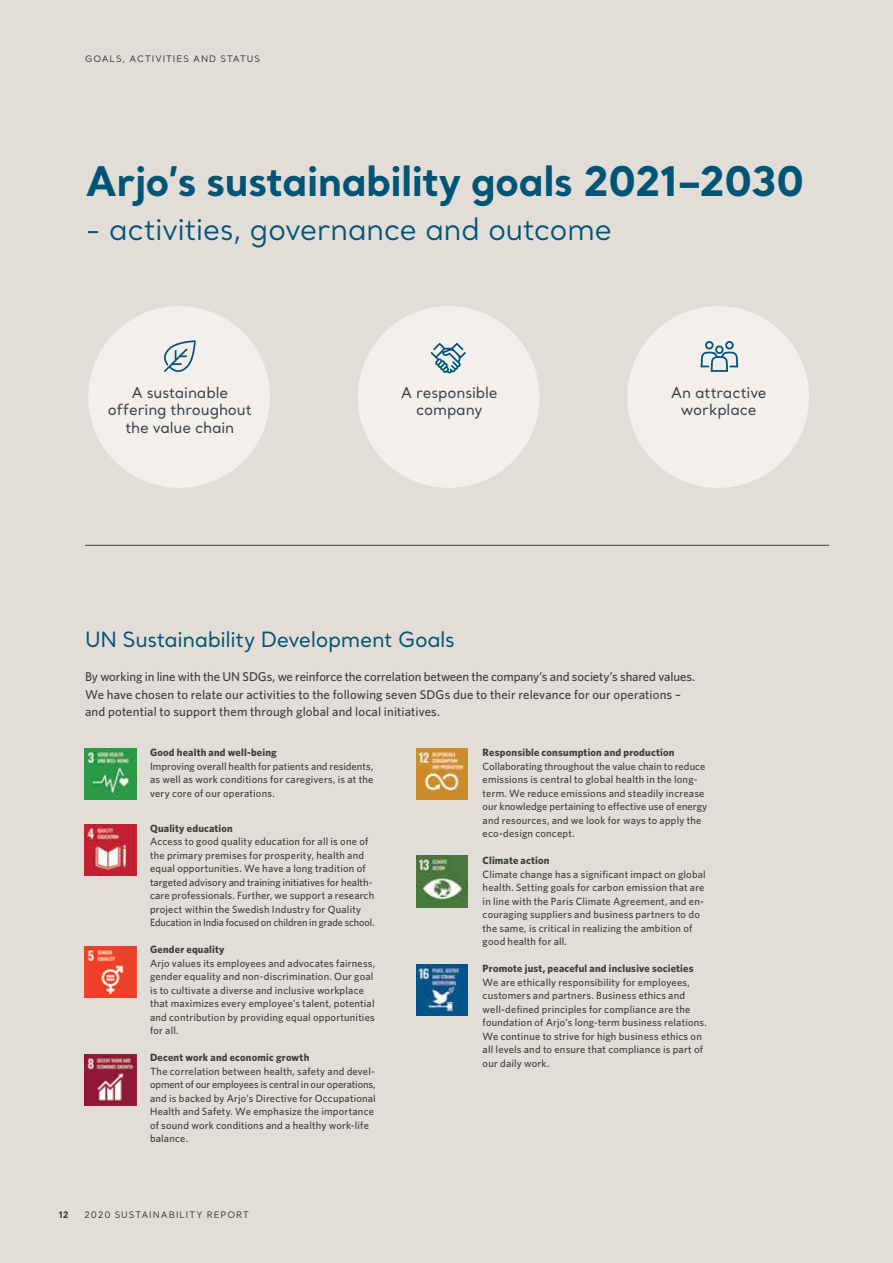
<style>
.page{position:relative;width:893px;height:1263px;background:#e3ddd7}
.page>*{position:absolute;margin:0;border:0;box-sizing:border-box;transform-origin:0 0}
.t1{font:700 40.5px "Santral";letter-spacing:-.02em;color:#005576}
.t2{font:30px "Santral";letter-spacing:-.02em;color:#005576}
.t3{font:21px "Santral";letter-spacing:-.02em;color:#005576}
.t4{font:15px/17.2px "Santral";letter-spacing:-.01em;color:#3b3d3e;text-align:center}
.t5{font:500 12.75px/17.2px "Whitney";letter-spacing:.005em;color:#3b3d3e}
.t6{font:500 10.5px/13.5px "Whitney";letter-spacing:.015em;color:#3b3d3e}
.t7{font:700 10.5px "Whitney";letter-spacing:.02em;color:#3b3d3e}
.t8{font:9px "Santral";letter-spacing:.105em;color:#3b3d3e}
.t9{font:700 9px "Santral";color:#3b3d3e}
</style>
<div class="page">
<div style="left:88px;top:306px;width:182px;height:182px;background:#f2efec;border-radius:50%"></div>
<div style="left:358px;top:306px;width:181px;height:182px;background:#f2efec;border-radius:50%"></div>
<div style="left:627px;top:306px;width:182px;height:182px;background:#f2efec;border-radius:50%"></div>
<hr style="left:85px;top:545px;width:744px;height:1px;background:#3b3d3e">
<svg style="left:164px;top:340px;width:32px;height:32px"></svg>
<svg style="left:701px;top:341px;width:37px;height:31px"></svg>
<svg style="left:431px;top:343px;width:35px;height:30px"></svg>
<img style="left:85px;top:748px;width:51px;height:51px">
<img style="left:417px;top:748px;width:51px;height:51px">
<img style="left:417px;top:856px;width:51px;height:51px">
<img style="left:417px;top:964px;width:51px;height:51px">
<img style="left:85px;top:825px;width:51px;height:51px">
<img style="left:85px;top:946px;width:51px;height:51px">
<img style="left:85px;top:1054px;width:51px;height:52px">
<p class="t8" style="left:85px;top:53px;width:83px">ARTICLE NAME</p>
<p class="t8" style="left:85px;top:53px;width:177px">GOALS, ACTIVITIES AND STATUS</p>
<h1 class="t1" style="left:85px;top:153px;width:721px">Arjo’s sustainability goals 2021–2030</h1>
<h2 class="t2" style="left:85px;top:210px;width:529px">- activities, governance and outcome</h2>
<h3 class="t4" style="left:108px;top:384px;width:145px">A sustainable offering throughout the value chain</h3>
<h3 class="t4" style="left:401px;top:384px;width:99px">A responsible company</h3>
<h3 class="t4" style="left:671px;top:384px;width:98px">An attractive workplace</h3>
<h3 class="t3" style="left:85px;top:626px;width:372px">UN Sustainability Development Goals</h3>
<p class="t5" style="left:85px;top:668px;width:612px">By working in line with the UN SDGs, we reinforce the correlation between the company’s and society’s shared values.<br>We have chosen to relate our activities to the following seven SDGs due to their relevance for our operations – and potential to support them through global and local initiatives.</p>
<p class="t7" style="left:150px;top:745px;width:128px">Good health and well-being</p>
<p class="t6" style="left:150px;top:759px;width:225px;text-align:justify">Improving overall health for patients and residents, as well as work conditions for caregivers, is at the very core of our operations.</p>
<p class="t7" style="left:150px;top:821px;width:84px">Quality education</p>
<p class="t6" style="left:150px;top:835px;width:226px">Access to good quality education for all is one of the primary premises for prosperity, health and equal opportunities. We have a long tradition of targeted advisory and training initiatives for health&shy;care professionals. Further, we support a research project within the Swedish Industry for Quality Education in India focused on children in grade school.</p>
<p class="t7" style="left:150px;top:943px;width:76px">Gender equality</p>
<p class="t6" style="left:150px;top:956px;width:227px">Arjo values its employees and advocates fairness, gender equality and non-discrimination. Our goal is to cultivate a diverse and inclusive workplace that maximizes every employee’s talent, potential and contribution by providing equal opportunities for all.</p>
<p class="t7" style="left:150px;top:1051px;width:161px">Decent work and economic growth</p>
<p class="t6" style="left:150px;top:1064px;width:227px">The correlation between health, safety and devel&shy;opment of our employees is central in our operations, and is backed by Arjo’s Directive for Occupational Health and Safety. We emphasize the importance of sound work conditions and a healthy work-life balance.</p>
<p class="t9" style="left:59px;top:1208px;width:12px">12</p>
<p class="t8" style="left:84px;top:1208px;width:166px">2020 SUSTAINABILITY REPORT</p>
<p class="t7" style="left:483px;top:745px;width:193px">Responsible consumption and production</p>
<p class="t6" style="left:483px;top:759px;width:226px">Collaborating throughout the value chain to reduce emissions is central to global health in the long&shy;term. We reduce emissions and steadily increase our knowledge pertaining to effective use of energy and resources, and we look for ways to apply the eco-design concept.</p>
<p class="t7" style="left:483px;top:853px;width:68px">Climate action</p>
<p class="t6" style="left:483px;top:867px;width:225px">Climate change has a significant impact on global health. Setting goals for carbon emission that are in line with the Paris Climate Agreement, and en&shy;couraging suppliers and business partners to do the same, is critical in realizing the ambition of good health for all.</p>
<p class="t7" style="left:483px;top:961px;width:212px">Promote just, peaceful and inclusive societies</p>
<p class="t6" style="left:483px;top:975px;width:226px">We are ethically responsibility for employees, customers and partners. Business ethics and well-defined principles for compliance are the foundation of Arjo’s long-term business relations.<br>We continue to strive for high business ethics on all levels and to ensure that compliance is part of our daily work.</p>
</div>
